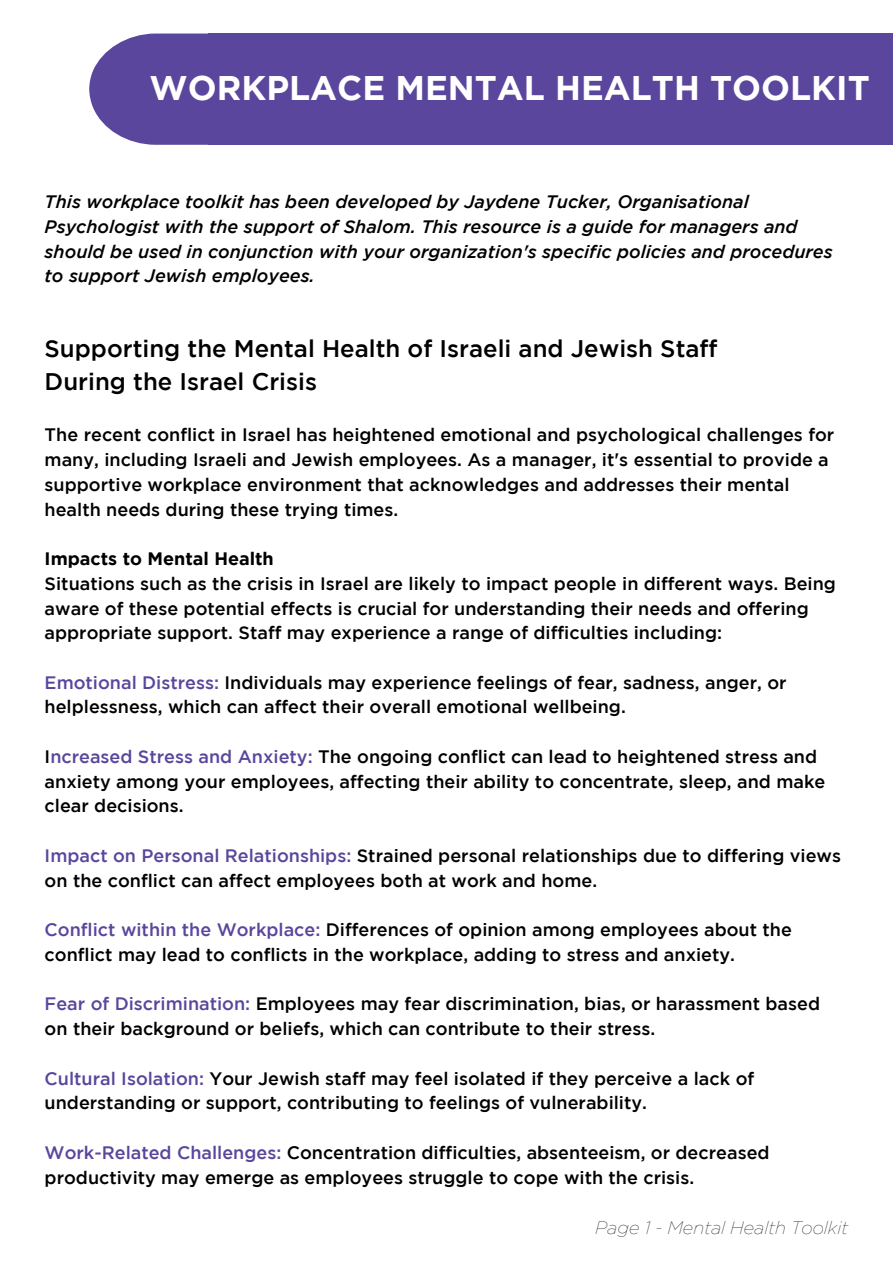
<style>
.page{position:relative;width:893px;height:1264px;background:#fff}
.page>*{position:absolute;margin:0;border:0;box-sizing:border-box;transform-origin:0 0}
.t1{font:700 34.05px "Gotham";color:#fff}
.t2{font:500 24px "Gotham";color:#000}
.t3{font:500 18px/24.8px "Gotham";color:#000}
.t4{font:italic 500 18px/24.8px "Gotham";color:#000}
.t5{font:italic 100 18px "Gotham";color:#000}
.t6{font:700 18px "Gotham";color:#000}
.s1{color:#5a469c}
</style>
<div class="page">
<svg style="left:89px;top:34px;width:119px;height:111px;background:#6e5ca8"></svg>
<div style="left:208px;top:34px;width:684px;height:111px;background:#5a469c"></div>
<p class="t1" style="left:150px;top:75px;width:721px">WORKPLACE MENTAL HEALTH TOOLKIT</p>
<p class="t4" style="left:45px;top:191px;width:789px">This workplace toolkit has been developed by Jaydene Tucker, Organisational Psychologist with the support of Shalom. This resource is a guide for managers and should be used in conjunction with your organization's specific policies and procedures to support Jewish employees.</p>
<p class="t2" style="left:45px;top:339px;width:674px">Supporting the Mental Health of Israeli and Jewish Staff</p>
<p class="t2" style="left:45px;top:372px;width:274px">During the Israel Crisis</p>
<p class="t3" style="left:45px;top:424px;width:791px">The recent conflict in Israel has heightened emotional and psychological challenges for many, including Israeli and Jewish employees. As a manager, it's essential to provide a supportive workplace environment that acknowledges and addresses their mental health needs during these trying times.</p>
<p class="t6" style="left:45px;top:552px;width:231px">Impacts to Mental Health</p>
<p class="t3" style="left:45px;top:572px;width:792px">Situations such as the crisis in Israel are likely to impact people in different ways. Being aware of these potential effects is crucial for understanding their needs and offering appropriate support. Staff may experience a range of difficulties including:</p>
<p class="t3" style="left:45px;top:671px;width:743px"><span class="s1">Emotional Distress:</span> Individuals may experience feelings of fear, sadness, anger, or helplessness, which can affect their overall emotional wellbeing.</p>
<p class="t3" style="left:45px;top:745px;width:782px">I<span class="s1">ncreased Stress and Anxiety:</span> The ongoing conflict can lead to heightened stress and anxiety among your employees, affecting their ability to concentrate, sleep, and make clear decisions.</p>
<p class="t3" style="left:45px;top:844px;width:798px"><span class="s1">Impact on Personal Relationships:</span> Strained personal relationships due to differing views on the conflict can affect employees both at work and home.</p>
<p class="t3" style="left:45px;top:918px;width:748px"><span class="s1">Conflict within the Workplace:</span> Differences of opinion among employees about the conflict may lead to conflicts in the workplace, adding to stress and anxiety.</p>
<p class="t3" style="left:45px;top:992px;width:776px"><span class="s1">Fear of Discrimination:</span> Employees may fear discrimination, bias, or harassment based on their background or beliefs, which can contribute to their stress.</p>
<p class="t3" style="left:45px;top:1067px;width:711px"><span class="s1">Cultural Isolation:</span> Your Jewish staff may feel isolated if they perceive a lack of understanding or support, contributing to feelings of vulnerability.</p>
<p class="t3" style="left:45px;top:1141px;width:726px"><span class="s1">Work-Related Challenges:</span> Concentration difficulties, absenteeism, or decreased productivity may emerge as employees struggle to cope with the crisis.</p>
<p class="t5" style="left:595px;top:1218px;width:254px">Page 1 - Mental Health Toolkit</p>
</div>
